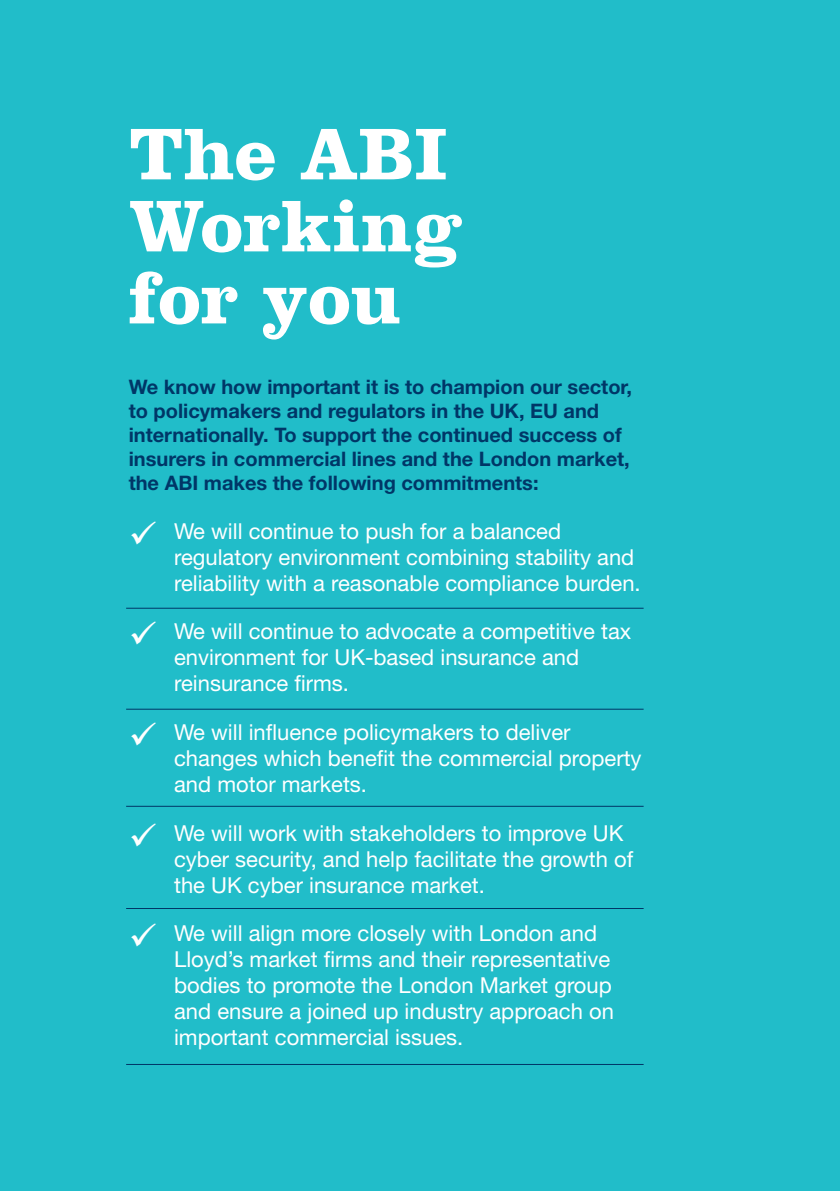
<style>
.page{position:relative;width:840px;height:1191px;background:#fff}
.page>*{position:absolute;margin:0;border:0;box-sizing:border-box;transform-origin:0 0}
.t1{font:700 76px/72px "Clarendon";color:#fff}
.t2{font:22px/26px "Helvetica Neue";color:#fff}
.Page_divider_sub-tit{font:700 20px/24px "Helvetica Neue";color:#003667}
</style>
<div class="page">
<div style="left:0;top:0;width:839px;height:1191px;background:#21bdc9"></div>
<hr style="left:126px;top:608px;width:517px;height:1px;background:#003667">
<hr style="left:126px;top:709px;width:517px;height:1px;background:#003667">
<hr style="left:126px;top:806px;width:517px;height:1px;background:#003667">
<hr style="left:126px;top:908px;width:517px;height:1px;background:#003667">
<hr style="left:126px;top:1064px;width:517px;height:1px;background:#003667">
<p class="t1" style="left:129px;top:116px;width:335px">The ABI<br>Working for you</p>
<p class="Page_divider_sub-tit" style="left:129px;top:374px;width:504px">We know how important it is to champion our sector, to policymakers and regulators in the UK, EU and internationally. To support the continued success of insurers in commercial lines and the London market, the ABI makes the following commitments:</p>
<p class="t2" style="left:174px;top:517px;width:468px">We will continue to push for a balanced regulatory environment combining stability and reliability with a reasonable compliance burden.</p>
<p class="t2" style="left:174px;top:618px;width:458px">We will continue to advocate a competitive tax environment for UK-based insurance and reinsurance firms.</p>
<p class="t2" style="left:174px;top:719px;width:468px">We will influence policymakers to deliver changes which benefit the commercial property and motor markets.</p>
<p class="t2" style="left:174px;top:819px;width:460px">We will work with stakeholders to improve UK cyber security, and help facilitate the growth of the UK cyber insurance market.</p>
<p class="t2" style="left:174px;top:920px;width:441px">We will align more closely with London and Lloyd’s market firms and their representative bodies to promote the London Market group and ensure a joined up industry approach on important commercial issues.</p>
</div>
